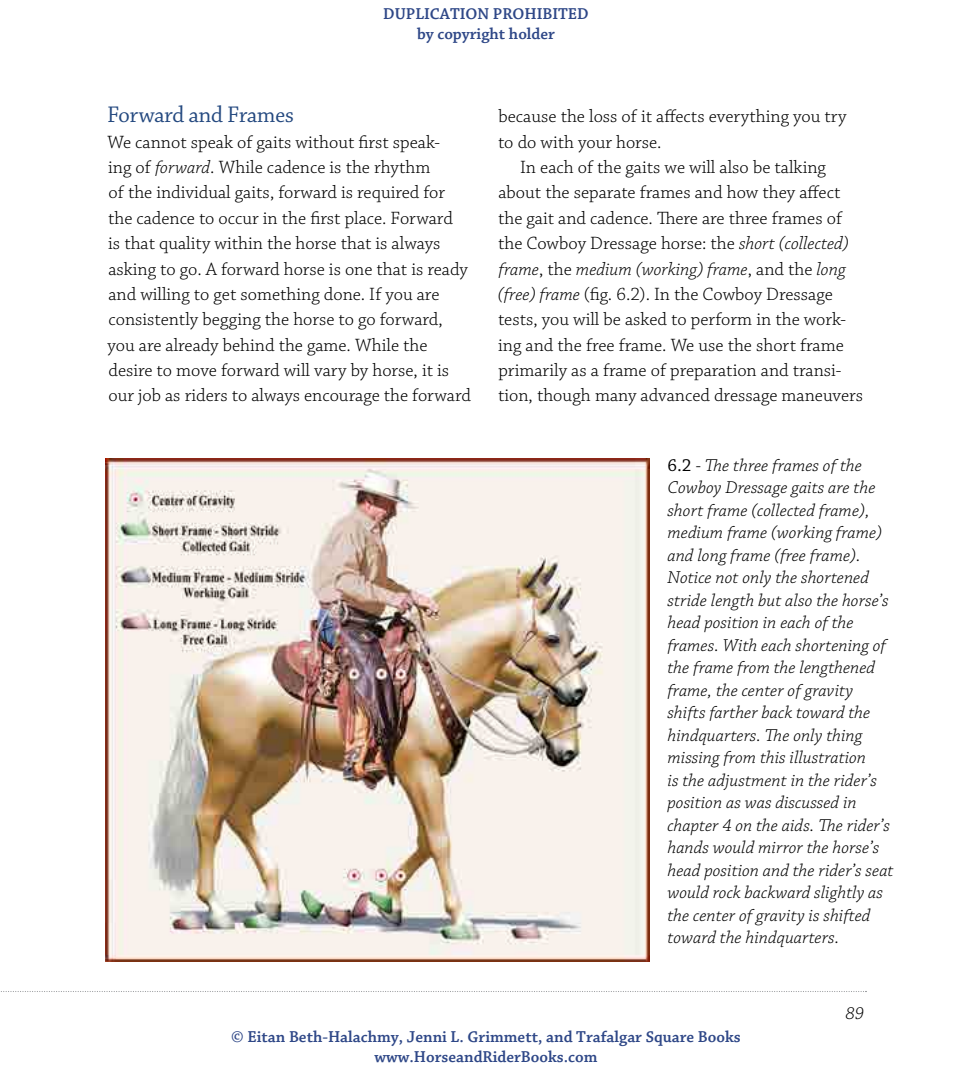
<style>
.page{position:relative;width:972px;height:1080px;background:#fff}
.page>*{position:absolute;margin:0;border:0;box-sizing:border-box;transform-origin:0 0}
.t1{font:24px "Chaparral Pro Subh";letter-spacing:-.005em;color:#23487f}
.t2{font:300 18.75px/25.3px "Chaparral Pro";color:#000}
.t3{font:18px/22.5px "Chaparral Pro Light It Capt";color:#000}
.t4{font:600 16.5px/19.8px "Chaparral Pro";color:#2e4787;text-align:center}
.s1{font-style:italic}
.s2{font-family:"Chaparral Pro Capt"}
</style>
<div class="page">
<svg style="left:0;top:991px;width:867px;height:1px"></svg>
<img style="left:106px;top:458px;width:543px;height:503px">
<p class="t4" style="left:383px;top:5px;width:207px">DUPLICATION PROHIBITED by copyright holder</p>
<p class="t1" style="left:108px;top:102px;width:188px">Forward and Frames</p>
<p class="t2" style="left:107px;top:130px;width:365px">We cannot speak of gaits without first speak-<br>ing of <span class="s1">forward</span>. While cadence is the rhythm<br>of the individual gaits, forward is required for the cadence to occur in the first place. Forward<br>is that quality within the horse that is always asking to go. A forward horse is one that is ready and willing to get something done. If you are consistently begging the horse to go forward, you are already behind the game. While the desire to move forward will vary by horse, it is our job as riders to always encourage the forward</p>
<p class="t2" style="left:498px;top:105px;width:350px">because the loss of it affects everything you try to do with your horse.</p>
<p class="t2" style="left:498px;top:155px;width:367px;text-indent:22px">In each of the gaits we will also be talking about the separate frames and how they affect the gait and cadence. There are three frames of the Cowboy Dressage horse: the <span class="s1">short (collected) frame</span>, the <span class="s1">medium (working) frame</span>, and the <span class="s1">long (free) frame</span> (fig. 6.2). In the Cowboy Dressage tests, you will be asked to perform in the work&shy;ing and the free frame. We use the short frame primarily as a frame of preparation and transi&shy;tion, though many advanced dressage maneuvers</p>
<p class="t3" style="left:668px;top:455px;width:228px"><span class="s2">6.2</span> - The three frames of the<br>Cowboy Dressage gaits are the short frame (collected frame), medium frame (working frame) and long frame (free frame).<br>Notice not only the shortened stride length but also the horse’s head position in each of the frames. With each shortening of the frame from the lengthened frame, the center of gravity shifts farther back toward the hindquarters. The only thing missing from this illustration<br>is the adjustment in the rider’s position as was discussed in chapter 4 on the aids. The rider’s hands would mirror the horse’s head position and the rider’s seat would rock backward slightly as the center of gravity is shifted toward the hindquarters.</p>
<p class="t3" style="left:846px;top:1003px;width:20px">89</p>
<p class="t4" style="left:231px;top:1027px;width:511px">© Eitan Beth-Halachmy, Jenni L. Grimmett, and Trafalgar Square Books www.HorseandRiderBooks.com</p>
</div>
